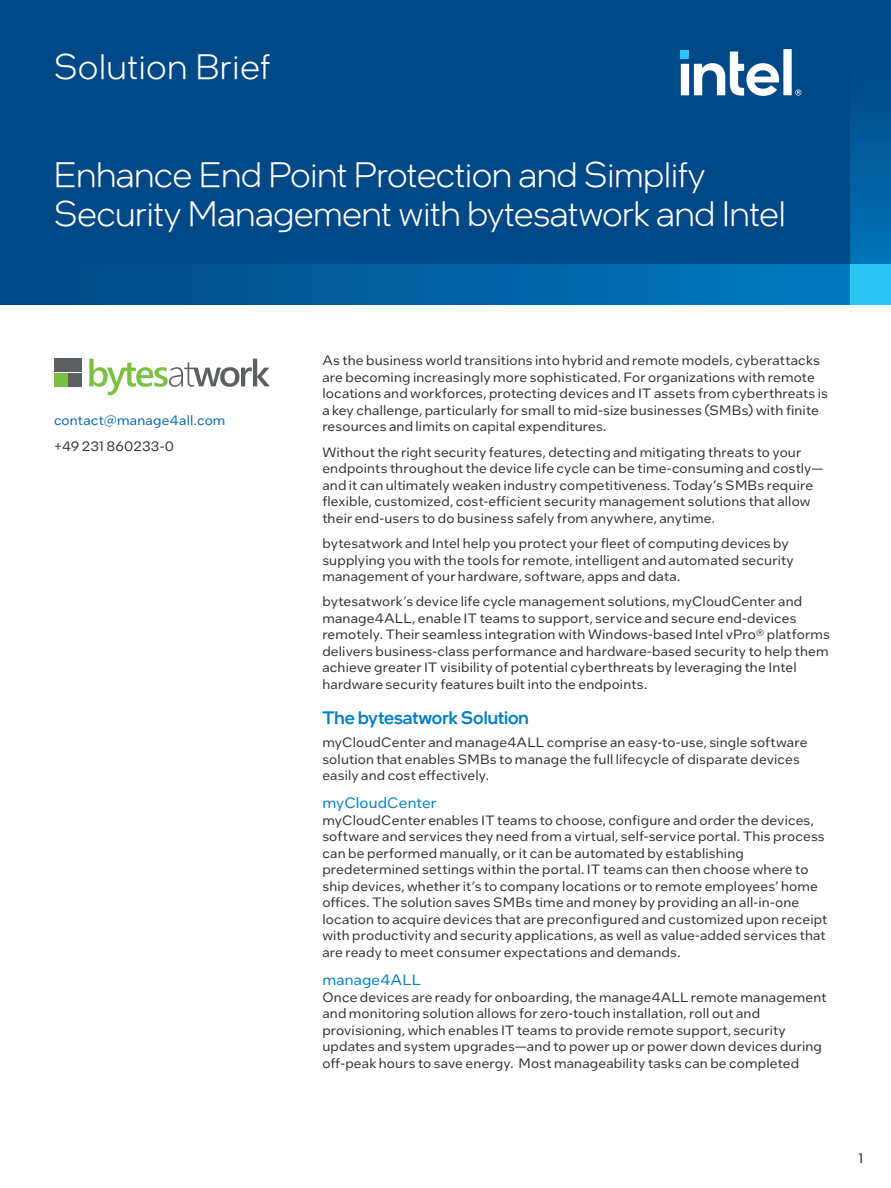
<style>
.page{position:relative;width:891px;height:1188px;background:#fff}
.page>*{position:absolute;margin:0;border:0;box-sizing:border-box;transform-origin:0 0}
.Main_Title{font:300 36px/39px "Intel One Display";color:#fff}
.PgTtlLft_-Page_Title{font:300 36px "Intel One Display";letter-spacing:.025em;color:#fff}
.CopyHeaderBlue{font:500 18px "Intel One Display";color:#007ec5}
.Mini_Header{font:15px "Intel One Text";letter-spacing:.01em;color:#007ec5}
.MainCopy___Caption{font:13.5px/16.5px "Intel One Text";letter-spacing:.01em;color:#2d2f2e}
.MainCopy___Caption-2{font:13.5px "Intel One Text";letter-spacing:.015em;color:#0067b4}
.t1{font:13.5px "Intel One Text";color:#231f20}
</style>
<div class="page">
<div style="left:0;top:0;width:891px;height:305px;background:#014887"></div>
<div style="left:0;top:264px;width:891px;height:41px;background:linear-gradient(to right,#014785,#007bc1)"></div>
<svg style="left:850px;top:109px;width:41px;height:155px"></svg>
<svg style="left:681px;top:49px;width:120px;height:47px"></svg>
<div style="left:850px;top:264px;width:41px;height:41px;background:#2bc4f3"></div>
<div style="left:54px;top:373px;width:13px;height:13px;background:#7ac142"></div>
<div style="left:54px;top:359px;width:13px;height:13px;background:#5c6061"></div>
<div style="left:68px;top:359px;width:14px;height:13px;background:#5c6061"></div>
<div style="left:68px;top:373px;width:14px;height:13px;background:#5c6061"></div>
<svg style="left:89px;top:359px;width:181px;height:36px"></svg>
<p class="PgTtlLft_-Page_Title" style="left:54px;top:45px;width:217px">Solution Brief</p>
<p class="Main_Title" style="left:54px;top:155px;width:733px">Enhance End Point Protection and Simplify<br>Security Management with bytesatwork and Intel</p>
<p class="MainCopy___Caption-2" style="left:54px;top:412px;width:173px">contact@manage4all.com</p>
<p class="MainCopy___Caption" style="left:54px;top:437px;width:122px">+49 231 860233-0</p>
<p class="MainCopy___Caption" style="left:322px;top:352px;width:507px">As the business world transitions into hybrid and remote models, cyberattacks are becoming increasingly more sophisticated. For organizations with remote locations and workforces, protecting devices and IT assets from cyberthreats is a key challenge, particularly for small to mid-size businesses (SMBs) with finite resources and limits on capital expenditures.</p>
<p class="MainCopy___Caption" style="left:322px;top:443px;width:503px">Without the right security features, detecting and mitigating threats to your endpoints throughout the device life cycle can be time-consuming and costly— and it can ultimately weaken industry competitiveness. Today’s SMBs require flexible, customized, cost-efficient security management solutions that allow their end-users to do business safely from anywhere, anytime.</p>
<p class="MainCopy___Caption" style="left:322px;top:535px;width:473px">bytesatwork and Intel help you protect your fleet of computing devices by supplying you with the tools for remote, intelligent and automated security management of your hardware, software, apps and data.</p>
<p class="MainCopy___Caption" style="left:322px;top:593px;width:509px">bytesatwork’s device life cycle management solutions, myCloudCenter and manage4ALL, enable IT teams to support, service and secure end-devices remotely. Their seamless integration with Windows-based Intel vPro® platforms delivers business-class performance and hardware-based security to help them achieve greater IT visibility of potential cyberthreats by leveraging the Intel hardware security features built into the endpoints.</p>
<p class="CopyHeaderBlue" style="left:322px;top:706px;width:208px">The bytesatwork Solution</p>
<p class="MainCopy___Caption" style="left:322px;top:734px;width:487px">myCloudCenter and manage4ALL comprise an easy-to-use, single software solution that enables SMBs to manage the full lifecycle of disparate devices easily and cost effectively.</p>
<p class="Mini_Header" style="left:322px;top:793px;width:116px">myCloudCenter</p>
<p class="MainCopy___Caption" style="left:322px;top:811px;width:507px">myCloudCenter enables IT teams to choose, configure and order the devices, software and services they need from a virtual, self-service portal. This process can be performed manually, or it can be automated by establishing predetermined settings within the portal. IT teams can then choose where to ship devices, whether it’s to company locations or to remote employees’ home offices. The solution saves SMBs time and money by providing an all-in-one location to acquire devices that are preconfigured and customized upon receipt with productivity and security applications, as well as value-added services that are ready to meet consumer expectations and demands.</p>
<p class="Mini_Header" style="left:322px;top:970px;width:100px">manage4ALL</p>
<p class="MainCopy___Caption" style="left:322px;top:988px;width:506px">Once devices are ready for onboarding, the manage4ALL remote management and monitoring solution allows for zero-touch installation, roll out and provisioning, which enables IT teams to provide remote support, security updates and system upgrades—and to power up or power down devices during off-peak hours to save energy. Most manageability tasks can be completed</p>
<p class="t1" style="left:858px;top:1150px;width:6px">1</p>
</div>
